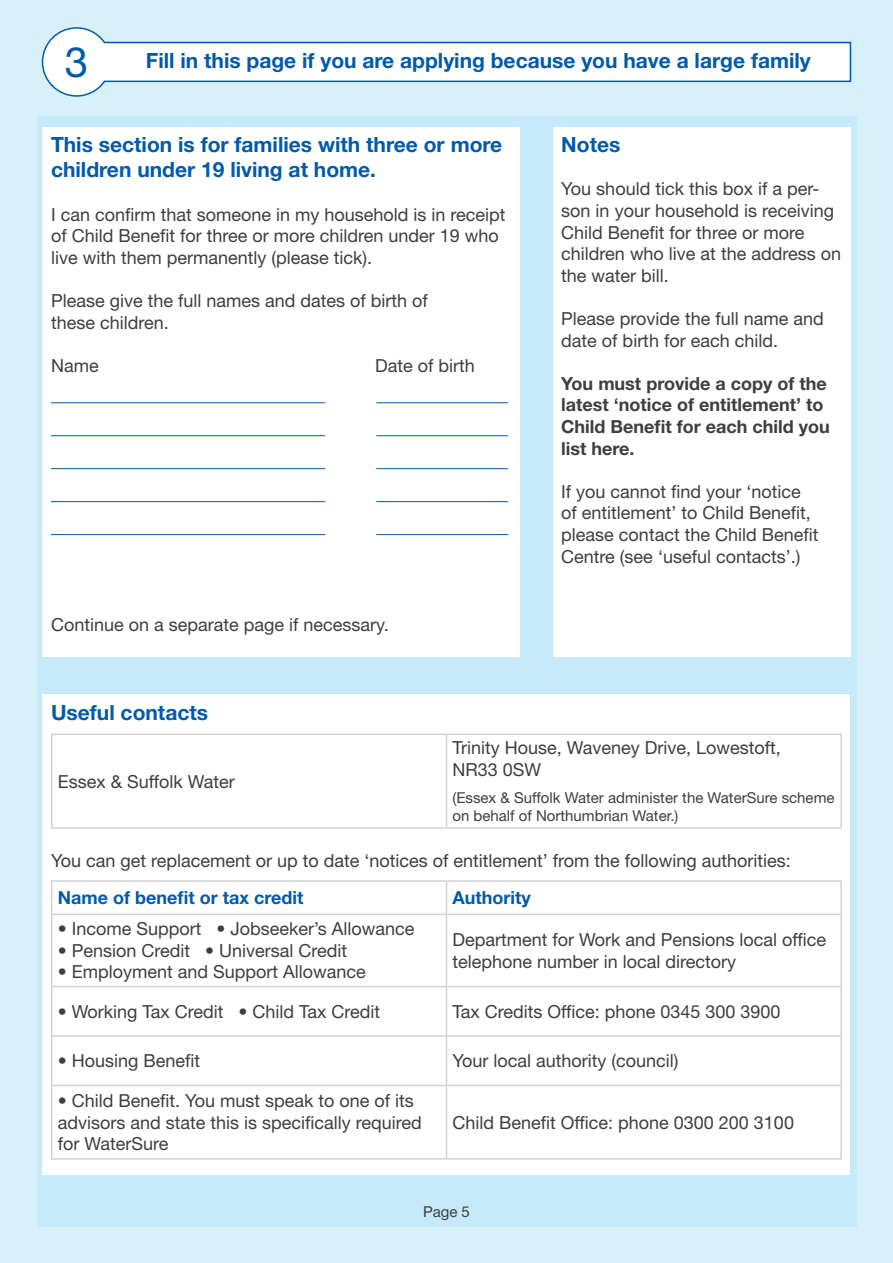
<style>
.page{position:relative;width:893px;height:1263px;background:#d7f0f9}
.page>*{position:absolute;margin:0;border:0;box-sizing:border-box;transform-origin:0 0}
.t1{font:42px "Helvetica Neue LT Std";color:#015aaa}
.t2{font:700 21px/25.2px "Helvetica Neue LT Std";color:#015aaa}
.t3{font:18px/21.6px "Helvetica Neue LT Std";color:#3e3e3f}
.t4{font:700 18px/21.6px "Helvetica Neue LT Std";color:#3e3e3f}
.t5{font:700 18px "Helvetica Neue LT Std";color:#015aaa}
.t6{font:15px/18px "Helvetica Neue LT Std";color:#3e3e3f}
</style>
<div class="page">
<svg style="left:41px;top:27px;width:811px;height:70px"></svg>
<div style="left:37px;top:116px;width:819px;height:1111px;background:#c6eafa"></div>
<div style="left:43px;top:128px;width:477px;height:529px;background:#fff"></div>
<div style="left:43px;top:694px;width:807px;height:481px;background:#fff"></div>
<div style="left:553px;top:128px;width:297px;height:529px;background:#fff"></div>
<hr style="left:51px;top:402px;width:274px;height:1px;background:#015aaa">
<hr style="left:51px;top:435px;width:274px;height:1px;background:#015aaa">
<hr style="left:51px;top:468px;width:274px;height:1px;background:#015aaa">
<hr style="left:51px;top:501px;width:274px;height:1px;background:#015aaa">
<hr style="left:51px;top:534px;width:274px;height:1px;background:#015aaa">
<hr style="left:376px;top:402px;width:132px;height:1px;background:#015aaa">
<hr style="left:376px;top:435px;width:132px;height:1px;background:#015aaa">
<hr style="left:376px;top:468px;width:132px;height:1px;background:#015aaa">
<hr style="left:376px;top:501px;width:132px;height:1px;background:#015aaa">
<hr style="left:376px;top:534px;width:132px;height:1px;background:#015aaa">
<hr style="left:51px;top:880px;width:395px;height:2px;background:#d1d2d4">
<hr style="left:51px;top:882px;width:2px;height:31px;background:#d1d2d4">
<hr style="left:446px;top:880px;width:396px;height:2px;background:#d1d2d4">
<hr style="left:446px;top:882px;width:1px;height:31px;background:#d1d2d4">
<hr style="left:840px;top:882px;width:2px;height:31px;background:#d1d2d4">
<hr style="left:51px;top:913px;width:395px;height:2px;background:#d1d2d4">
<hr style="left:51px;top:915px;width:2px;height:71px;background:#d1d2d4">
<hr style="left:446px;top:913px;width:396px;height:2px;background:#d1d2d4">
<hr style="left:446px;top:915px;width:1px;height:71px;background:#d1d2d4">
<hr style="left:840px;top:915px;width:2px;height:71px;background:#d1d2d4">
<hr style="left:51px;top:986px;width:395px;height:1px;background:#d1d2d4">
<hr style="left:51px;top:987px;width:2px;height:48px;background:#d1d2d4">
<hr style="left:446px;top:986px;width:396px;height:1px;background:#d1d2d4">
<hr style="left:446px;top:987px;width:1px;height:48px;background:#d1d2d4">
<hr style="left:840px;top:987px;width:2px;height:48px;background:#d1d2d4">
<hr style="left:51px;top:1035px;width:395px;height:2px;background:#d1d2d4">
<hr style="left:51px;top:1037px;width:2px;height:48px;background:#d1d2d4">
<hr style="left:446px;top:1035px;width:396px;height:2px;background:#d1d2d4">
<hr style="left:446px;top:1037px;width:1px;height:48px;background:#d1d2d4">
<hr style="left:840px;top:1037px;width:2px;height:48px;background:#d1d2d4">
<hr style="left:51px;top:1085px;width:395px;height:1px;background:#d1d2d4">
<hr style="left:51px;top:1086px;width:2px;height:72px;background:#d1d2d4">
<hr style="left:446px;top:1085px;width:396px;height:1px;background:#d1d2d4">
<hr style="left:446px;top:1086px;width:1px;height:72px;background:#d1d2d4">
<hr style="left:840px;top:1086px;width:2px;height:72px;background:#d1d2d4">
<hr style="left:51px;top:1158px;width:395px;height:2px;background:#d1d2d4">
<hr style="left:446px;top:1158px;width:396px;height:2px;background:#d1d2d4">
<hr style="left:51px;top:733px;width:395px;height:2px;background:#d1d2d4">
<hr style="left:51px;top:735px;width:2px;height:92px;background:#d1d2d4">
<hr style="left:446px;top:733px;width:396px;height:2px;background:#d1d2d4">
<hr style="left:446px;top:735px;width:1px;height:92px;background:#d1d2d4">
<hr style="left:840px;top:735px;width:2px;height:92px;background:#d1d2d4">
<hr style="left:51px;top:827px;width:395px;height:2px;background:#d1d2d4">
<hr style="left:446px;top:827px;width:396px;height:2px;background:#d1d2d4">
<p class="t1" style="left:65px;top:37px;width:25px">3</p>
<p class="t2" style="left:146px;top:48px;width:666px">Fill in this page if you are applying because you have a large family</p>
<p class="t2" style="left:51px;top:132px;width:453px">This section is for families with three or more children under 19 living at home.</p>
<p class="t3" style="left:51px;top:203px;width:456px">I can confirm that someone in my household is in receipt of Child Benefit for three or more children under 19 who live with them permanently (please tick).</p>
<p class="t3" style="left:51px;top:289px;width:378px">Please give the full names and dates of birth of these children.</p>
<p class="t3" style="left:51px;top:354px;width:49px">Name</p>
<p class="t3" style="left:375px;top:354px;width:101px">Date of birth</p>
<p class="t3" style="left:51px;top:613px;width:339px">Continue on a separate page if necessary.</p>
<p class="t2" style="left:51px;top:699px;width:159px">Useful contacts</p>
<p class="t2" style="left:561px;top:132px;width:61px">Notes</p>
<p class="t3" style="left:561px;top:178px;width:281px">You should tick this box if a per&shy;son in your household is receiving<br>Child Benefit for three or more children who live at the address on the water bill.</p>
<p class="t3" style="left:561px;top:307px;width:264px">Please provide the full name and date of birth for each child.</p>
<p class="t4" style="left:561px;top:372px;width:270px">You must provide a copy of the latest ‘notice of entitlement’ to<br>Child Benefit for each child you list here.</p>
<p class="t3" style="left:561px;top:480px;width:259px">If you cannot find your ‘notice of entitlement’ to Child Benefit, please contact the Child Benefit<br>Centre (see ‘useful contacts’.)</p>
<p class="t3" style="left:58px;top:770px;width:179px">Essex &amp; Suffolk Water</p>
<p class="t3" style="left:452px;top:736px;width:330px">Trinity House, Waveney Drive, Lowestoft,<br>NR33 0SW</p>
<p class="t6" style="left:452px;top:789px;width:384px">(Essex &amp; Suffolk Water administer the WaterSure scheme on behalf of Northumbrian Water.)</p>
<p class="t3" style="left:51px;top:850px;width:741px">You can get replacement or up to date ‘notices of entitlement’ from the following authorities:</p>
<p class="t5" style="left:58px;top:886px;width:247px">Name of benefit or tax credit</p>
<p class="t5" style="left:452px;top:886px;width:80px">Authority</p>
<p class="t3" style="left:58px;top:918px;width:358px">• Income Support • Jobseeker’s Allowance</p>
<p class="t3" style="left:58px;top:939px;width:291px">• Pension Credit • Universal Credit</p>
<p class="t3" style="left:58px;top:961px;width:310px">• Employment and Support Allowance</p>
<p class="t3" style="left:452px;top:928px;width:375px">Department for Work and Pensions local office telephone number in local directory</p>
<p class="t3" style="left:58px;top:1000px;width:324px">• Working Tax Credit • Child Tax Credit</p>
<p class="t3" style="left:452px;top:1000px;width:330px">Tax Credits Office: phone 0345 300 3900</p>
<p class="t3" style="left:58px;top:1050px;width:144px">• Housing Benefit</p>
<p class="t3" style="left:452px;top:1050px;width:228px">Your local authority (council)</p>
<p class="t3" style="left:58px;top:1089px;width:366px">• Child Benefit. You must speak to one of its advisors and state this is specifically required for WaterSure</p>
<p class="t3" style="left:452px;top:1111px;width:343px">Child Benefit Office: phone 0300 200 3100</p>
<p class="t6" style="left:423px;top:1202px;width:48px">Page 5</p>
</div>
